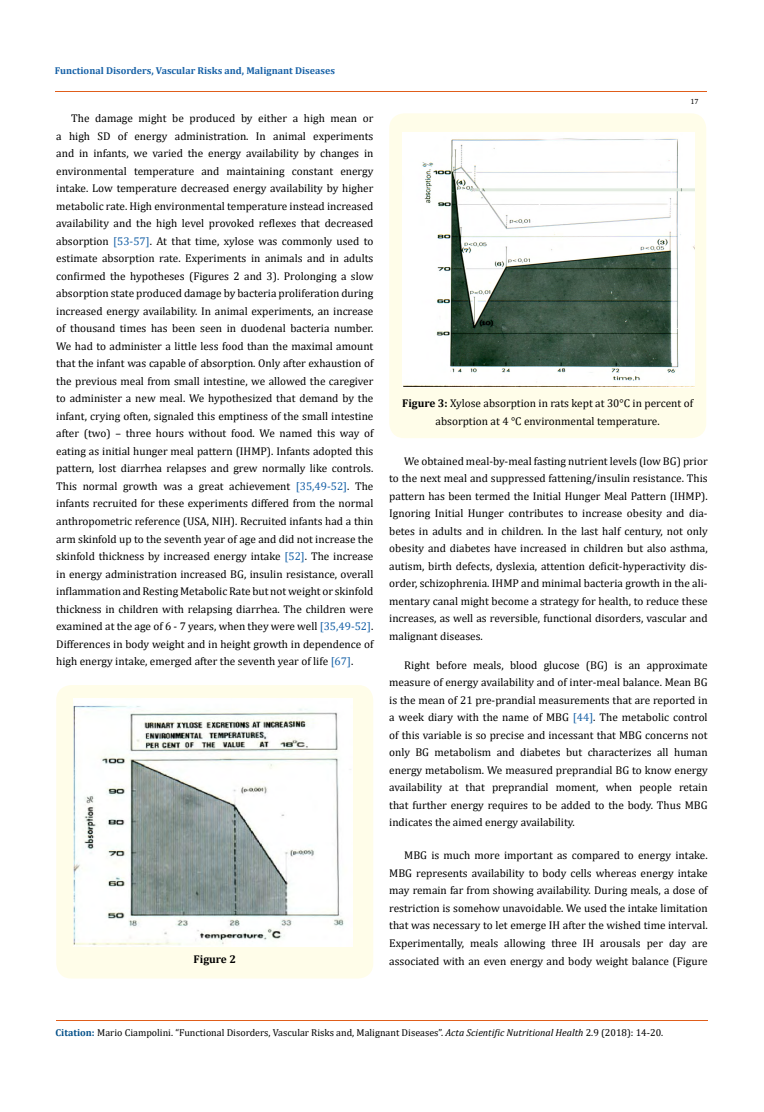
<style>
.page{position:relative;width:764px;height:1112px;background:#fff}
.page>*{position:absolute;margin:0;border:0;box-sizing:border-box;transform-origin:0 0}
.t1{font:11.25px/17.5px "Cambria";color:#000;text-align:justify}
.t2{font:700 11.25px "Cambria";color:#000}
.t3{font:10px "Cambria";color:#000}
.t4{font:700 10px "Cambria";color:#1560a6}
.t5{font:7.5px "Cambria";color:#000}
.s1{color:#1560a6}
.s2{font-weight:700}
.s3{font-weight:700;color:#035089}
.s4{font-style:italic}
</style>
<div class="page">
<div style="left:56px;top:685px;width:317px;height:293px;background:#fffde9;border-radius:15px"></div>
<img style="left:74px;top:698px;width:278px;height:248px">
<hr style="left:55px;top:91px;width:651px;height:1px;background:#e05d1a">
<div style="left:389px;top:113px;width:317px;height:325px;background:#fffde9;border-radius:15px"></div>
<img style="left:402px;top:133px;width:292px;height:254px">
<hr style="left:56px;top:1020px;width:651px;height:1px;background:#e05d1a">
<p class="t4" style="left:55px;top:64px;width:282px">Functional Disorders, Vascular Risks and, Malignant Diseases</p>
<p class="t1" style="left:56px;top:109px;width:319px;text-indent:15px">The damage might be produced by either a high mean or a high SD of energy administration. In animal experiments and in infants, we varied the energy availability by changes in environmental temperature and maintaining constant energy intake. Low temperature decreased energy availability by higher metabolic rate. High environmental temperature instead increased availability and the high level provoked reflexes that decreased absorption <span class="s1">[53-57]</span>. At that time, xylose was commonly used to estimate absorption rate. Experiments in animals and in adults confirmed the hypotheses (Figures 2 and 3). Prolonging a slow absorption state produced damage by bacteria proliferation during increased energy availability. In animal experiments, an increase of thousand times has been seen in duodenal bacteria number.<br>We had to administer a little less food than the maximal amount that the infant was capable of absorption. Only after exhaustion of the previous meal from small intestine, we allowed the caregiver to administer a new meal. We hypothesized that demand by the infant, crying often, signaled this emptiness of the small intestine after (two) – three hours without food. We named this way of eating as initial hunger meal pattern (IHMP). Infants adopted this pattern, lost diarrhea relapses and grew normally like controls.<br>This normal growth was a great achievement <span class="s1">[35,49-52]</span>. The infants recruited for these experiments differed from the normal anthropometric reference (USA, NIH). Recruited infants had a thin arm skinfold up to the seventh year of age and did not increase the skinfold thickness by increased energy intake <span class="s1">[52]</span>. The increase in energy administration increased BG, insulin resistance, overall inflammation and Resting Metabolic Rate but not weight or skinfold thickness in children with relapsing diarrhea. The children were examined at the age of 6 - 7 years, when they were well <span class="s1">[35,49-52]</span>.<br>Differences in body weight and in height growth in dependence of high energy intake, emerged after the seventh year of life <span class="s1">[67]</span>.</p>
<p class="t2" style="left:194px;top:950px;width:44px">Figure 2</p>
<p class="t5" style="left:690px;top:97px;width:10px">17</p>
<p class="t1" style="left:402px;top:394px;width:292px;text-align:center"><span class="s2">Figure 3:</span> Xylose absorption in rats kept at 30°C in percent of absorption at 4 °C environmental temperature.</p>
<p class="t1" style="left:389px;top:452px;width:320px;text-indent:15px">We obtained meal-by-meal fasting nutrient levels (low BG) prior to the next meal and suppressed fattening/insulin resistance. This pattern has been termed the Initial Hunger Meal Pattern (IHMP).<br>Ignoring Initial Hunger contributes to increase obesity and dia&shy;betes in adults and in children. In the last half century, not only obesity and diabetes have increased in children but also asthma, autism, birth defects, dyslexia, attention deficit-hyperactivity dis&shy;order, schizophrenia. IHMP and minimal bacteria growth in the ali&shy;mentary canal might become a strategy for health, to reduce these increases, as well as reversible, functional disorders, vascular and malignant diseases.</p>
<p class="t1" style="left:389px;top:656px;width:320px;text-indent:15px">Right before meals, blood glucose (BG) is an approximate measure of energy availability and of inter-meal balance. Mean BG is the mean of 21 pre-prandial measurements that are reported in a week diary with the name of MBG <span class="s1">[44]</span>. The metabolic control of this variable is so precise and incessant that MBG concerns not only BG metabolism and diabetes but characterizes all human energy metabolism. We measured preprandial BG to know energy availability at that preprandial moment, when people retain that further energy requires to be added to the body. Thus MBG indicates the aimed energy availability.</p>
<p class="t1" style="left:389px;top:846px;width:320px;text-indent:15px">MBG is much more important as compared to energy intake.<br>MBG represents availability to body cells whereas energy intake may remain far from showing availability. During meals, a dose of restriction is somehow unavoidable. We used the intake limitation that was necessary to let emerge IH after the wished time interval.<br>Experimentally, meals allowing three IH arousals per day are associated with an even energy and body weight balance (Figure</p>
<p class="t3" style="left:56px;top:1026px;width:609px"><span class="s3">Citation:</span> Mario Ciampolini. “Functional Disorders, Vascular Risks and, Malignant Diseases”. <span class="s4">Acta Scientific Nutritional Health</span> 2.9 (2018): 14-20.</p>
</div>
